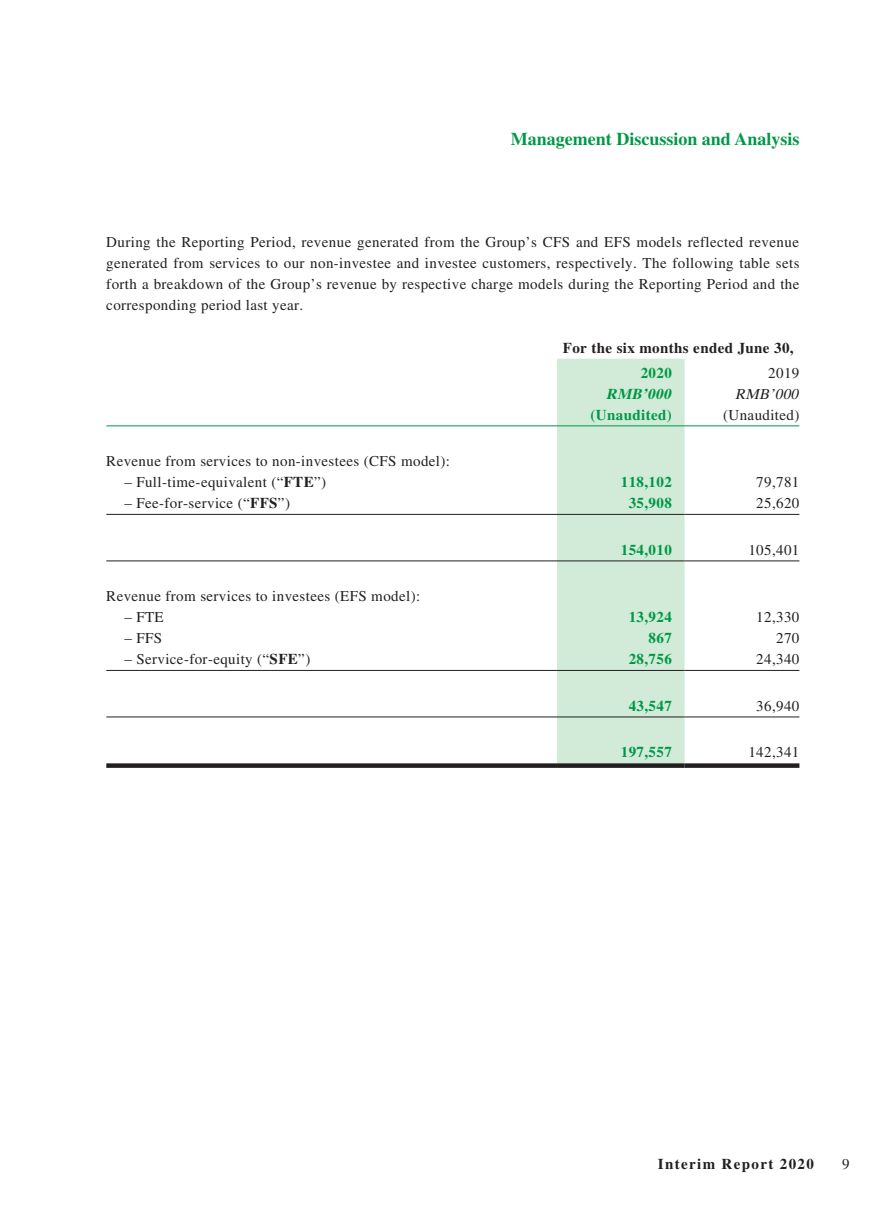
<style>
.page{position:relative;width:893px;height:1212px;background:#fff}
.page>*{position:absolute;margin:0;border:0;box-sizing:border-box;transform-origin:0 0}
.t1{font:700 18px "Times LT Std";color:#009847}
._00_Body_text{font:15px/21px "Times LT Std";letter-spacing:.025em;color:#231f20;text-align:justify}
._50_Table_Body{font:15px "Times LT Std";letter-spacing:.025em;color:#231f20}
._50_Table_Body-2{font:700 15px "Times LT Std";letter-spacing:.025em;color:#009847}
._50_Table_Body-3{font:700 15px "Times LT Std";letter-spacing:.025em;color:#231f20}
._50_Table_Body-4{font:700 15px "Times LT Std";letter-spacing:.09em;color:#231f20}
._50_Table_Body-5{font:italic 700 15px "Times LT Std";color:#009847}
._50_Table_Body-6{font:italic 15px "Times LT Std";color:#231f20}
.s1{font-weight:700}
</style>
<div class="page">
<div style="left:557px;top:359px;width:128px;height:404px;background:#d1ebd8"></div>
<hr style="left:106px;top:425px;width:451px;height:1px;background:#009847">
<hr style="left:557px;top:425px;width:128px;height:1px;background:#009847">
<hr style="left:685px;top:425px;width:114px;height:1px;background:#009847">
<hr style="left:106px;top:514px;width:451px;height:1px;background:#231f20">
<hr style="left:557px;top:514px;width:128px;height:1px;background:#231f20">
<hr style="left:685px;top:514px;width:114px;height:1px;background:#231f20">
<hr style="left:106px;top:560px;width:451px;height:1px;background:#231f20">
<hr style="left:557px;top:560px;width:128px;height:1px;background:#231f20">
<hr style="left:685px;top:560px;width:114px;height:1px;background:#231f20">
<hr style="left:106px;top:670px;width:451px;height:1px;background:#231f20">
<hr style="left:557px;top:670px;width:128px;height:1px;background:#231f20">
<hr style="left:685px;top:670px;width:114px;height:1px;background:#231f20">
<hr style="left:106px;top:716px;width:451px;height:1px;background:#231f20">
<hr style="left:557px;top:716px;width:128px;height:1px;background:#231f20">
<hr style="left:685px;top:716px;width:114px;height:1px;background:#231f20">
<div style="left:106px;top:763px;width:451px;height:5px;background:#231f20"></div>
<div style="left:557px;top:763px;width:128px;height:5px;background:#231f20"></div>
<div style="left:685px;top:763px;width:114px;height:5px;background:#231f20"></div>
<p class="t1" style="left:511px;top:128px;width:290px">Management Discussion and Analysis</p>
<p class="_00_Body_text" style="left:106px;top:232px;width:695px">During the Reporting Period, revenue generated from the Group’s CFS and EFS models reflected revenue generated from services to our non-investee and investee customers, respectively. The following table sets forth a breakdown of the Group’s revenue by respective charge models during the Reporting Period and the corresponding period last year.</p>
<p class="_50_Table_Body-3" style="left:563px;top:338px;width:232px">For the six months ended June 30,</p>
<p class="_50_Table_Body-2" style="left:641px;top:364px;width:33px">2020</p>
<p class="_50_Table_Body" style="left:768px;top:364px;width:33px">2019</p>
<p class="_50_Table_Body-5" style="left:606px;top:385px;width:70px">RMB’000</p>
<p class="_50_Table_Body-6" style="left:735px;top:385px;width:68px">RMB’000</p>
<p class="_50_Table_Body-2" style="left:591px;top:406px;width:83px">(Unaudited)</p>
<p class="_50_Table_Body" style="left:723px;top:406px;width:78px">(Unaudited)</p>
<p class="_50_Table_Body" style="left:106px;top:453px;width:345px">Revenue from services to non-investees (CFS model):</p>
<p class="_50_Table_Body" style="left:124px;top:474px;width:203px">– Full-time-equivalent (“<span class="s1">FTE</span>”)</p>
<p class="_50_Table_Body-2" style="left:621px;top:473px;width:52px">118,102</p>
<p class="_50_Table_Body" style="left:756px;top:474px;width:45px">79,781</p>
<p class="_50_Table_Body" style="left:124px;top:495px;width:167px">– Fee-for-service (“<span class="s1">FFS</span>”)</p>
<p class="_50_Table_Body-2" style="left:629px;top:494px;width:45px">35,908</p>
<p class="_50_Table_Body" style="left:756px;top:495px;width:45px">25,620</p>
<p class="_50_Table_Body-2" style="left:621px;top:541px;width:52px">154,010</p>
<p class="_50_Table_Body" style="left:748px;top:541px;width:52px">105,401</p>
<p class="_50_Table_Body" style="left:106px;top:588px;width:315px">Revenue from services to investees (EFS model):</p>
<p class="_50_Table_Body" style="left:124px;top:609px;width:41px">– FTE</p>
<p class="_50_Table_Body-2" style="left:629px;top:608px;width:45px">13,924</p>
<p class="_50_Table_Body" style="left:756px;top:609px;width:45px">12,330</p>
<p class="_50_Table_Body" style="left:124px;top:630px;width:39px">– FFS</p>
<p class="_50_Table_Body-2" style="left:649px;top:629px;width:25px">867</p>
<p class="_50_Table_Body" style="left:776px;top:630px;width:25px">270</p>
<p class="_50_Table_Body" style="left:124px;top:651px;width:187px">– Service-for-equity (“<span class="s1">SFE</span>”)</p>
<p class="_50_Table_Body-2" style="left:629px;top:650px;width:45px">28,756</p>
<p class="_50_Table_Body" style="left:756px;top:651px;width:45px">24,340</p>
<p class="_50_Table_Body-2" style="left:629px;top:697px;width:45px">43,547</p>
<p class="_50_Table_Body" style="left:756px;top:697px;width:45px">36,940</p>
<p class="_50_Table_Body-2" style="left:621px;top:743px;width:52px">197,557</p>
<p class="_50_Table_Body" style="left:748px;top:744px;width:52px">142,341</p>
<p class="_50_Table_Body-4" style="left:658px;top:1155px;width:157px">Interim Report 2020</p>
<p class="_00_Body_text" style="left:842px;top:1154px;width:9px">9</p>
</div>
